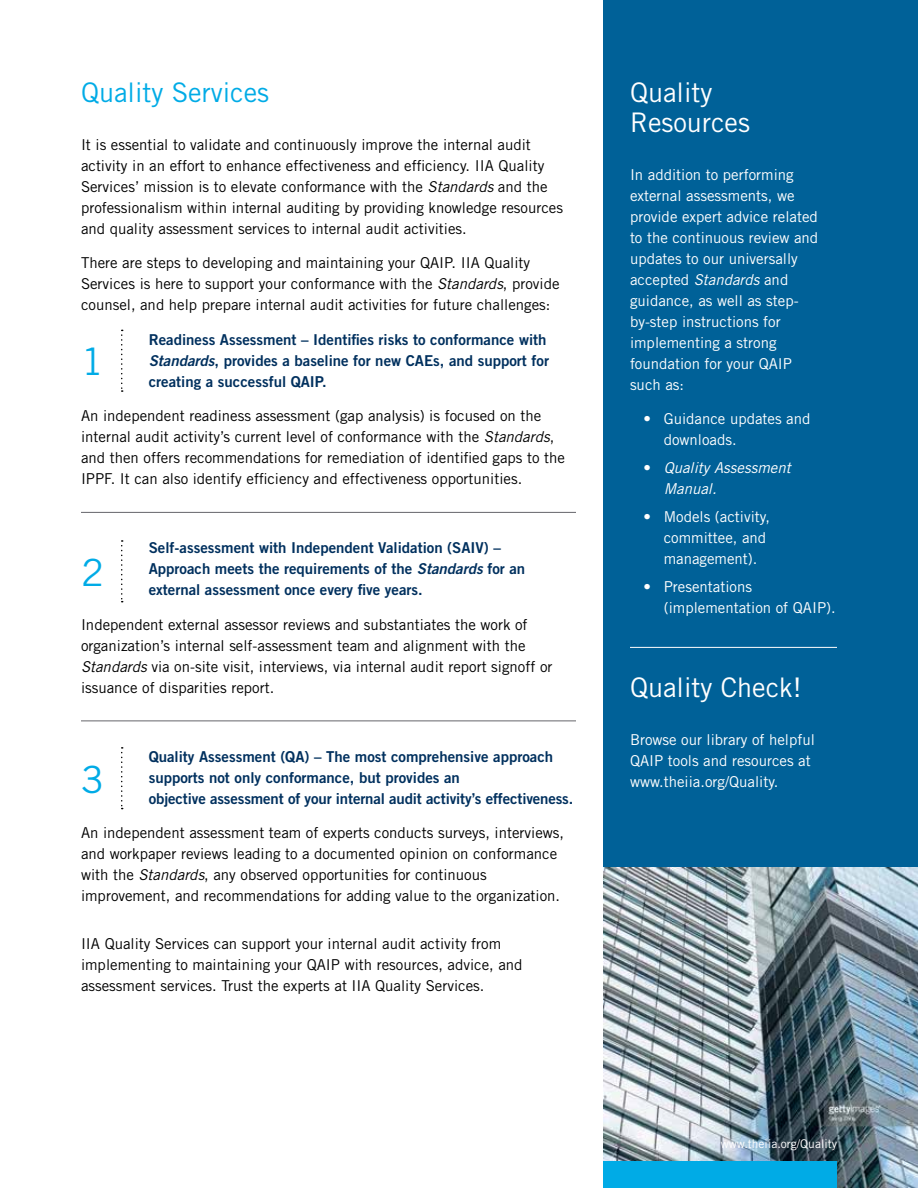
<style>
.page{position:relative;width:918px;height:1188px;background:#fff}
.page>*{position:absolute;margin:0;border:0;box-sizing:border-box;transform-origin:0 0}
.t1{font:37.5px "Trade Gothic";color:#00abe6}
.t2{font:27px/30px "Trade Gothic";color:#fff}
.t3{font:27px "Trade Gothic";color:#00abe6}
.t4{font:15px/21px "Trade Gothic";color:#000}
.t5{font:15px/21px "Trade Gothic Bold Two";color:#00305e}
.t6{font:15px/21px "Trade Gothic";color:#fff}
.t7{font:italic 15px/21px "Trade Gothic";color:#fff}
.t8{font:12px "Trade Gothic";color:#fff}
.s1{font-style:italic}
.s2{font-style:normal}
</style>
<div class="page">
<div style="left:603px;top:0;width:315px;height:1188px;background:#006198"></div>
<hr style="left:630px;top:647px;width:207px;height:1px;background:#fff">
<hr style="left:81px;top:512px;width:495px;height:1px;background:#65656a">
<hr style="left:81px;top:721px;width:495px;height:1px;background:#65656a">
<svg style="left:121px;top:330px;width:2px;height:62px"></svg>
<svg style="left:121px;top:540px;width:2px;height:62px"></svg>
<svg style="left:121px;top:747px;width:2px;height:62px"></svg>
<img style="left:603px;top:867px;width:315px;height:321px">
<div style="left:603px;top:1161px;width:234px;height:27px;background:#00abe6"></div>
<h2 class="t3" style="left:81px;top:76px;width:190px">Quality Services</h2>
<p class="t4" style="left:81px;top:134px;width:484px">It is essential to validate and continuously improve the internal audit activity in an effort to enhance effectiveness and efficiency. IIA Quality Services’ mission is to elevate conformance with the <span class="s1">Standards</span> and the professionalism within internal auditing by providing knowledge resources and quality assessment services to internal audit activities.</p>
<p class="t4" style="left:81px;top:252px;width:480px">There are steps to developing and maintaining your QAIP. IIA Quality<br>Services is here to support your conformance with the <span class="s1">Standards</span>, provide counsel, and help prepare internal audit activities for future challenges:</p>
<p class="t5" style="left:149px;top:329px;width:402px">Readiness Assessment – Identifies risks to conformance with<br><span class="s1">Standards</span>, provides a baseline for new CAEs, and support for creating a successful QAIP.</p>
<p class="t4" style="left:81px;top:405px;width:486px">An independent readiness assessment (gap analysis) is focused on the internal audit activity’s current level of conformance with the <span class="s1">Standards</span>, and then offers recommendations for remediation of identified gaps to the IPPF. It can also identify efficiency and effectiveness opportunities.</p>
<h1 class="t1" style="left:81px;top:339px;width:24px">1</h1>
<p class="t5" style="left:149px;top:537px;width:378px">Self-assessment with Independent Validation (SAIV) –<br>Approach meets the requirements of the <span class="s1">Standards</span> for an external assessment once every five years.</p>
<p class="t4" style="left:81px;top:614px;width:473px">Independent external assessor reviews and substantiates the work of organization’s internal self-assessment team and alignment with the <span class="s1">Standards</span> via on-site visit, interviews, via internal audit report signoff or issuance of disparities report.</p>
<h1 class="t1" style="left:81px;top:550px;width:24px">2</h1>
<p class="t5" style="left:149px;top:746px;width:426px">Quality Assessment (QA) – The most comprehensive approach supports not only conformance, but provides an<br>objective assessment of your internal audit activity’s effectiveness.</p>
<p class="t4" style="left:81px;top:822px;width:485px">An independent assessment team of experts conducts surveys, interviews, and workpaper reviews leading to a documented opinion on conformance with the <span class="s1">Standards</span>, any observed opportunities for continuous improvement, and recommendations for adding value to the organization.</p>
<p class="t4" style="left:81px;top:933px;width:443px">IIA Quality Services can support your internal audit activity from implementing to maintaining your QAIP with resources, advice, and assessment services. Trust the experts at IIA Quality Services.</p>
<h1 class="t1" style="left:81px;top:757px;width:24px">3</h1>
<h2 class="t2" style="left:630px;top:77px;width:121px">Quality<br>Resources</h2>
<p class="t6" style="left:630px;top:164px;width:190px">In addition to performing external assessments, we provide expert advice related to the continuous review and updates to our universally accepted <span class="s1">Standards</span> and guidance, as well as step&shy;by-step instructions for implementing a strong foundation for your QAIP such as:</p>
<p class="t6" style="left:664px;top:408px;width:148px;text-indent:-20px">• Guidance updates and downloads.</p>
<p class="t7" style="left:664px;top:457px;width:129px;text-indent:-20px"><span class="s2">•</span> Quality Assessment<br>Manual.</p>
<p class="t6" style="left:664px;top:506px;width:108px;text-indent:-20px">• Models (activity, committee, and management).</p>
<p class="t6" style="left:664px;top:576px;width:174px;text-indent:-20px">• Presentations (implementation of QAIP).</p>
<h2 class="t2" style="left:630px;top:673px;width:173px">Quality Check!</h2>
<p class="t6" style="left:630px;top:729px;width:186px">Browse our library of helpful<br>QAIP tools and resources at www.theiia.org/Quality.</p>
<p class="t8" style="left:721px;top:1136px;width:118px">www.theiia.org/Quality</p>
</div>
